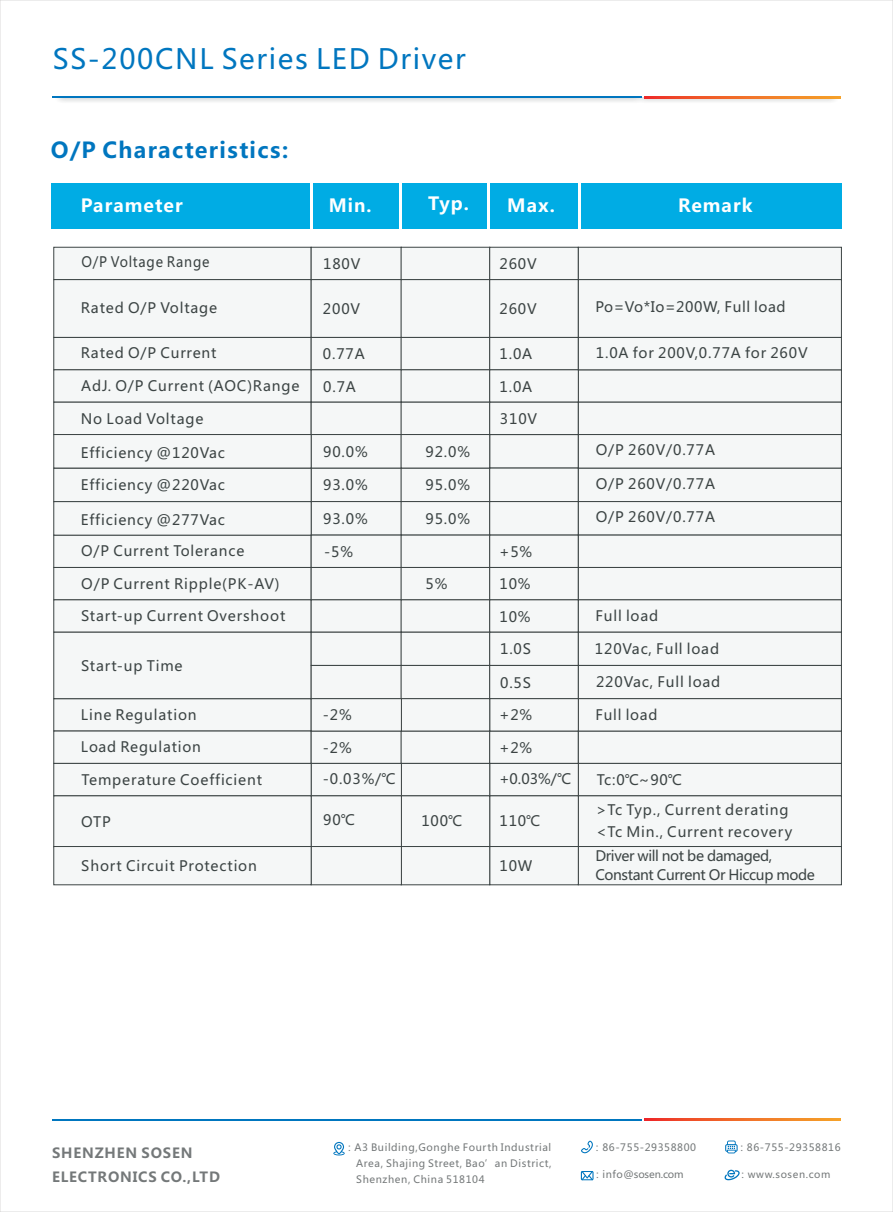
<style>
.page{position:relative;width:893px;height:1212px;background:#fff}
.page>*{position:absolute;margin:0;border:0;box-sizing:border-box;transform-origin:0 0}
.t1{font:27.6px "Microsoft Ya Hei";letter-spacing:.06em;color:#0076bf}
.t2{font:700 21.75px "Microsoft Ya Hei";letter-spacing:.06em;color:#0076bf}
.t3{font:700 18px "Microsoft Ya Hei";letter-spacing:.06em;color:#fff}
.t4{font:14.25px/22.5px "Microsoft Ya Hei";letter-spacing:.06em;color:#3c4444}
.t5{font:14.25px/18.8px "Microsoft Ya Hei";letter-spacing:-.025em;color:#3c4444}
.t6{font:14.25px "Microsoft Ya Hei";letter-spacing:.04em;color:#3c4444}
.t7{font:14.25px "Microsoft Ya Hei";letter-spacing:.06em;color:#3c4444;scale:.92 1}
.t8{font:700 13.8px/24px "Microsoft Ya Hei";letter-spacing:.06em;color:#747879}
.t9{font:10.05px/15.9px "Microsoft Ya Hei";letter-spacing:.06em;color:#747879;text-align:justify}
.t10{font:10.05px "Microsoft Ya Hei";letter-spacing:-.015em;color:#747879}
.t11{font:9.9px "Microsoft Ya Hei";letter-spacing:.06em;color:#747879}
</style>
<div class="page">
<img style="left:58px;top:98px;width:782px;height:4px">
<hr style="left:53px;top:97px;width:589px;height:1px;background:#0076bf">
<svg style="left:644px;top:97px;width:196px;height:1px"></svg>
<svg style="left:333px;top:1142px;width:12px;height:13px"></svg>
<svg style="left:581px;top:1140px;width:12px;height:13px"></svg>
<svg style="left:725px;top:1140px;width:13px;height:13px"></svg>
<svg style="left:724px;top:1170px;width:16px;height:10px"></svg>
<svg style="left:581px;top:1171px;width:12px;height:9px"></svg>
<hr style="left:53px;top:1119px;width:589px;height:1px;background:#0076bf">
<svg style="left:644px;top:1119px;width:196px;height:1px"></svg>
<div style="left:51px;top:184px;width:791px;height:45px;background:#00ace4"></div>
<hr style="left:310px;top:184px;width:2px;height:45px;background:#fff">
<hr style="left:400px;top:184px;width:2px;height:45px;background:#fff">
<hr style="left:487px;top:184px;width:3px;height:45px;background:#fff">
<hr style="left:578px;top:184px;width:2px;height:45px;background:#fff">
<svg style="left:53px;top:246px;width:789px;height:640px"></svg>
<h1 class="t1" style="left:53px;top:47px;width:414px">SS-200CNL Series LED Driver</h1>
<h2 class="t2" style="left:51px;top:140px;width:239px">O/P Characteristics:</h2>
<p class="t3" style="left:81px;top:197px;width:103px">Parameter</p>
<p class="t3" style="left:329px;top:197px;width:44px">Min.</p>
<p class="t3" style="left:428px;top:195px;width:43px">Typ.</p>
<p class="t3" style="left:507px;top:197px;width:49px">Max.</p>
<p class="t3" style="left:678px;top:197px;width:76px">Remark</p>
<p class="t7" style="left:81px;top:256px;width:141px">O/P Voltage Range</p>
<p class="t4" style="left:81px;top:297px;width:138px">Rated O/P Voltage</p>
<p class="t4" style="left:81px;top:343px;width:137px">Rated O/P Current</p>
<p class="t4" style="left:81px;top:376px;width:220px">AdJ. O/P Current (AOC)Range</p>
<p class="t4" style="left:81px;top:408px;width:124px">No Load Voltage</p>
<p class="t4" style="left:81px;top:442px;width:146px">Efficiency @120Vac</p>
<p class="t4" style="left:81px;top:475px;width:146px">Efficiency @220Vac</p>
<p class="t4" style="left:81px;top:510px;width:146px">Efficiency @277Vac</p>
<p class="t4" style="left:81px;top:541px;width:165px">O/P Current Tolerance</p>
<p class="t4" style="left:81px;top:573px;width:200px">O/P Current Ripple(PK-AV)</p>
<p class="t4" style="left:81px;top:606px;width:206px">Start-up Current Overshoot</p>
<p class="t4" style="left:81px;top:655px;width:103px">Start-up Time</p>
<p class="t4" style="left:81px;top:705px;width:117px">Line Regulation</p>
<p class="t4" style="left:81px;top:737px;width:121px">Load Regulation</p>
<p class="t4" style="left:82px;top:769px;width:182px">Temperature Coefficient</p>
<p class="t4" style="left:323px;top:254px;width:39px">180V</p>
<p class="t4" style="left:323px;top:299px;width:39px">200V</p>
<p class="t4" style="left:323px;top:344px;width:43px">0.77A</p>
<p class="t4" style="left:323px;top:376px;width:34px">0.7A</p>
<p class="t4" style="left:323px;top:441px;width:46px">90.0%</p>
<p class="t4" style="left:323px;top:475px;width:46px">93.0%</p>
<p class="t4" style="left:323px;top:509px;width:46px">93.0%</p>
<p class="t4" style="left:324px;top:541px;width:30px">-5%</p>
<p class="t4" style="left:425px;top:441px;width:46px">92.0%</p>
<p class="t4" style="left:425px;top:475px;width:46px">95.0%</p>
<p class="t4" style="left:425px;top:509px;width:46px">95.0%</p>
<p class="t4" style="left:425px;top:574px;width:23px">5%</p>
<p class="t4" style="left:499px;top:254px;width:39px">260V</p>
<p class="t4" style="left:499px;top:299px;width:39px">260V</p>
<p class="t4" style="left:499px;top:344px;width:34px">1.0A</p>
<p class="t4" style="left:499px;top:376px;width:34px">1.0A</p>
<p class="t4" style="left:500px;top:409px;width:39px">310V</p>
<p class="t4" style="left:499px;top:541px;width:35px">+5%</p>
<p class="t4" style="left:499px;top:574px;width:33px">10%</p>
<p class="t4" style="left:499px;top:606px;width:33px">10%</p>
<p class="t4" style="left:500px;top:639px;width:32px">1.0S</p>
<p class="t4" style="left:500px;top:672px;width:32px">0.5S</p>
<p class="t4" style="left:323px;top:705px;width:30px">-2%</p>
<p class="t4" style="left:499px;top:705px;width:35px">+2%</p>
<p class="t4" style="left:323px;top:737px;width:30px">-2%</p>
<p class="t4" style="left:323px;top:769px;width:74px">-0.03%/℃</p>
<p class="t4" style="left:499px;top:737px;width:35px">+2%</p>
<p class="t4" style="left:499px;top:769px;width:74px">+0.03%/℃</p>
<p class="t6" style="left:595px;top:301px;width:192px">Po=Vo*Io=200W, Full load</p>
<p class="t4" style="left:596px;top:343px;width:213px">1.0A for 200V,0.77A for 260V</p>
<p class="t4" style="left:596px;top:440px;width:121px">O/P 260V/0.77A</p>
<p class="t4" style="left:596px;top:473px;width:121px">O/P 260V/0.77A</p>
<p class="t4" style="left:596px;top:507px;width:121px">O/P 260V/0.77A</p>
<p class="t4" style="left:595px;top:606px;width:64px">Full load</p>
<p class="t4" style="left:595px;top:639px;width:126px">120Vac, Full load</p>
<p class="t4" style="left:596px;top:672px;width:126px">220Vac, Full load</p>
<p class="t4" style="left:595px;top:705px;width:64px">Full load</p>
<p class="t4" style="left:597px;top:770px;width:87px">Tc:0℃~90℃</p>
<p class="t4" style="left:81px;top:811px;width:31px">OTP</p>
<p class="t4" style="left:323px;top:809px;width:33px">90℃</p>
<p class="t4" style="left:421px;top:811px;width:43px">100℃</p>
<p class="t4" style="left:499px;top:810px;width:43px">110℃</p>
<p class="t4" style="left:596px;top:799px;width:198px">&gt;Tc Typ., Current derating &lt;Tc Min., Current recovery</p>
<p class="t4" style="left:499px;top:856px;width:34px">10W</p>
<p class="t5" style="left:595px;top:848px;width:221px">Driver will not be damaged,<br>Constant Current Or Hiccup mode</p>
<p class="t4" style="left:81px;top:856px;width:177px">Short Circuit Protection</p>
<p class="t8" style="left:52px;top:1142px;width:169px">SHENZHEN SOSEN<br>ELECTRONICS CO.,LTD</p>
<p class="t9" style="left:356px;top:1140px;width:197px;text-indent:-12px">：A3 Building,Gonghe Fourth Industrial Area, Shajing Street, Bao’an District, Shenzhen, China 518104</p>
<p class="t9" style="left:592px;top:1140px;width:105px">：86-755-29358800</p>
<p class="t9" style="left:737px;top:1140px;width:105px">：86-755-29358816</p>
<p class="t10" style="left:592px;top:1170px;width:93px">：info@sosen.com</p>
<p class="t11" style="left:738px;top:1170px;width:94px">：www.sosen.com</p>
</div>
